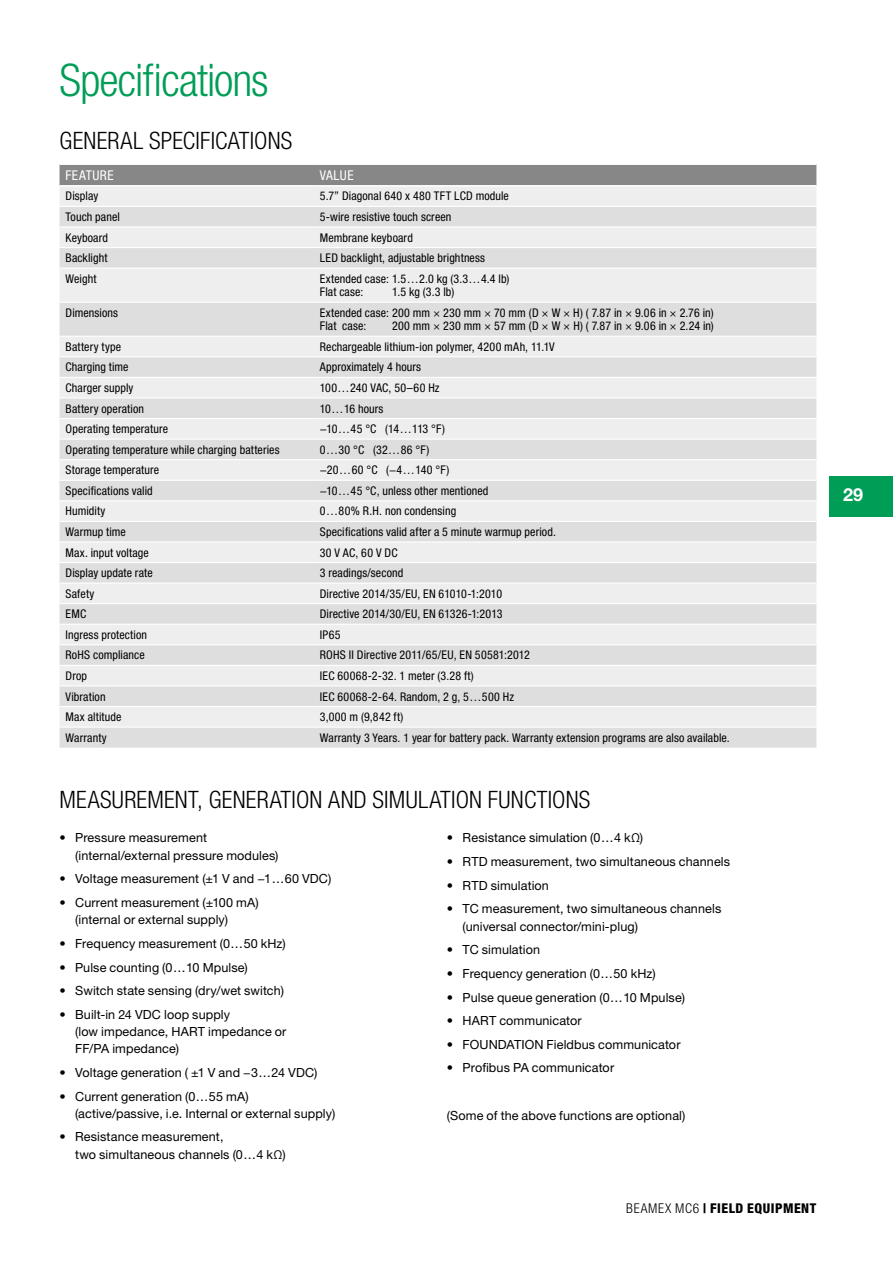
<style>
.page{position:relative;width:893px;height:1263px;background:#fff}
.page>*{position:absolute;margin:0;border:0;box-sizing:border-box;transform-origin:0 0}
.t1{font:300 condensed 45px "Helvetica Neue LT Std";letter-spacing:-.02em;color:#009d57}
.t2{font:300 condensed 24px "Helvetica Neue LT Std";letter-spacing:.01em;color:#000}
.t3{font:700 18px "Helvetica Neue LT Std";color:#fff}
.t4{font:800 condensed 13.5px "Helvetica Neue LT Std";letter-spacing:.04em;color:#000}
.t5{font:condensed 13.5px "Helvetica Neue LT Std";letter-spacing:.035em;color:#fff}
.t6{font:12.6px/17.2px "Helvetica Neue LT Std";letter-spacing:.01em;color:#000}
.t7{font:condensed 12px/13.5px "Helvetica Neue LT Std";letter-spacing:.01em;color:#000}
.s1{font-weight:300}
</style>
<div class="page">
<div style="left:60px;top:165px;width:756px;height:20px;background:#888787"></div>
<div style="left:60px;top:187px;width:756px;height:19px;background:#eee"></div>
<svg style="left:60px;top:207px;width:756px;height:541px;background:#e5e5e5"></svg>
<hr style="left:60px;top:247px;width:254px;height:1px;background:#fff">
<hr style="left:314px;top:247px;width:502px;height:1px;background:#fff">
<hr style="left:60px;top:302px;width:254px;height:1px;background:#fff">
<hr style="left:314px;top:302px;width:502px;height:1px;background:#fff">
<hr style="left:60px;top:356px;width:254px;height:1px;background:#fff">
<hr style="left:314px;top:356px;width:502px;height:1px;background:#fff">
<hr style="left:60px;top:397px;width:254px;height:1px;background:#fff">
<hr style="left:314px;top:397px;width:502px;height:1px;background:#fff">
<hr style="left:60px;top:438px;width:254px;height:2px;background:#fff">
<hr style="left:314px;top:438px;width:502px;height:2px;background:#fff">
<hr style="left:60px;top:480px;width:254px;height:1px;background:#fff">
<hr style="left:314px;top:480px;width:502px;height:1px;background:#fff">
<hr style="left:60px;top:521px;width:254px;height:1px;background:#fff">
<hr style="left:314px;top:521px;width:502px;height:1px;background:#fff">
<hr style="left:60px;top:562px;width:254px;height:1px;background:#fff">
<hr style="left:314px;top:562px;width:502px;height:1px;background:#fff">
<hr style="left:60px;top:603px;width:254px;height:1px;background:#fff">
<hr style="left:314px;top:603px;width:502px;height:1px;background:#fff">
<hr style="left:60px;top:644px;width:254px;height:1px;background:#fff">
<hr style="left:314px;top:644px;width:502px;height:1px;background:#fff">
<hr style="left:60px;top:685px;width:254px;height:1px;background:#fff">
<hr style="left:314px;top:685px;width:502px;height:1px;background:#fff">
<hr style="left:60px;top:726px;width:254px;height:2px;background:#fff">
<hr style="left:314px;top:726px;width:502px;height:2px;background:#fff">
<hr style="left:60px;top:226px;width:254px;height:2px;background:#fff">
<hr style="left:314px;top:226px;width:502px;height:2px;background:#fff">
<hr style="left:60px;top:268px;width:254px;height:1px;background:#fff">
<hr style="left:314px;top:268px;width:502px;height:1px;background:#fff">
<hr style="left:60px;top:336px;width:254px;height:1px;background:#fff">
<hr style="left:314px;top:336px;width:502px;height:1px;background:#fff">
<hr style="left:60px;top:377px;width:254px;height:1px;background:#fff">
<hr style="left:314px;top:377px;width:502px;height:1px;background:#fff">
<hr style="left:60px;top:418px;width:254px;height:1px;background:#fff">
<hr style="left:314px;top:418px;width:502px;height:1px;background:#fff">
<hr style="left:60px;top:459px;width:254px;height:1px;background:#fff">
<hr style="left:314px;top:459px;width:502px;height:1px;background:#fff">
<hr style="left:60px;top:500px;width:254px;height:1px;background:#fff">
<hr style="left:314px;top:500px;width:502px;height:1px;background:#fff">
<hr style="left:60px;top:541px;width:254px;height:1px;background:#fff">
<hr style="left:314px;top:541px;width:502px;height:1px;background:#fff">
<hr style="left:60px;top:582px;width:254px;height:2px;background:#fff">
<hr style="left:314px;top:582px;width:502px;height:2px;background:#fff">
<hr style="left:60px;top:624px;width:254px;height:1px;background:#fff">
<hr style="left:314px;top:624px;width:502px;height:1px;background:#fff">
<hr style="left:60px;top:665px;width:254px;height:1px;background:#fff">
<hr style="left:314px;top:665px;width:502px;height:1px;background:#fff">
<hr style="left:60px;top:706px;width:254px;height:1px;background:#fff">
<hr style="left:314px;top:706px;width:502px;height:1px;background:#fff">
<div style="left:829px;top:476px;width:64px;height:40px;background:#009d57"></div>
<h1 class="t1" style="left:60px;top:54px;width:211px">Specifications</h1>
<h2 class="t2" style="left:60px;top:127px;width:234px">GENERAL SPECIFICATIONS</h2>
<p class="t5" style="left:66px;top:167px;width:50px">FEATURE</p>
<p class="t5" style="left:320px;top:167px;width:35px">VALUE</p>
<p class="t7" style="left:66px;top:189px;width:34px">Display</p>
<p class="t7" style="left:320px;top:189px;width:191px">5.7” Diagonal 640 x 480 TFT LCD module</p>
<p class="t7" style="left:66px;top:210px;width:56px">Touch panel</p>
<p class="t7" style="left:320px;top:210px;width:133px">5-wire resistive touch screen</p>
<p class="t7" style="left:66px;top:230px;width:44px">Keyboard</p>
<p class="t7" style="left:320px;top:230px;width:95px">Membrane keyboard</p>
<p class="t7" style="left:66px;top:251px;width:44px">Backlight</p>
<p class="t7" style="left:320px;top:251px;width:167px">LED backlight, adjustable brightness</p>
<p class="t7" style="left:66px;top:272px;width:32px">Weight</p>
<p class="t7" style="left:320px;top:272px;width:191px">Extended case: 1.5…2.0 kg (3.3…4.4 lb)<br>Flat case:</p>
<p class="t7" style="left:392px;top:285px;width:64px">1.5 kg (3.3 lb)</p>
<p class="t7" style="left:66px;top:306px;width:54px">Dimensions</p>
<p class="t7" style="left:320px;top:306px;width:395px">Extended case: 200 mm × 230 mm × 70 mm (D × W × H) ( 7.87 in × 9.06 in × 2.76 in)<br>Flat case:</p>
<p class="t7" style="left:392px;top:319px;width:323px">200 mm × 230 mm × 57 mm (D × W × H) ( 7.87 in × 9.06 in × 2.24 in)</p>
<p class="t7" style="left:66px;top:340px;width:57px">Battery type</p>
<p class="t7" style="left:320px;top:340px;width:236px">Rechargeable lithium-ion polymer, 4200 mAh, 11.1V</p>
<p class="t7" style="left:66px;top:360px;width:65px">Charging time</p>
<p class="t7" style="left:320px;top:360px;width:103px">Approximately 4 hours</p>
<p class="t7" style="left:66px;top:381px;width:69px">Charger supply</p>
<p class="t7" style="left:320px;top:381px;width:121px">100…240 VAC, 50–60 Hz</p>
<p class="t7" style="left:66px;top:401px;width:80px">Battery operation</p>
<p class="t7" style="left:320px;top:401px;width:65px">10…16 hours</p>
<p class="t7" style="left:66px;top:422px;width:104px">Operating temperature</p>
<p class="t7" style="left:320px;top:422px;width:127px">−10…45 °C (14…113 °F)</p>
<p class="t7" style="left:66px;top:443px;width:216px">Operating temperature while charging batteries</p>
<p class="t7" style="left:320px;top:443px;width:111px">0…30 °C (32…86 °F)</p>
<p class="t7" style="left:66px;top:463px;width:95px">Storage temperature</p>
<p class="t7" style="left:320px;top:463px;width:131px">−20…60 °C (−4…140 °F)</p>
<p class="t7" style="left:66px;top:484px;width:89px">Specifications valid</p>
<p class="t7" style="left:320px;top:484px;width:170px">−10…45 °C, unless other mentioned</p>
<p class="t7" style="left:66px;top:504px;width:41px">Humidity</p>
<p class="t7" style="left:320px;top:504px;width:138px">0…80% R.H. non condensing</p>
<p class="t7" style="left:66px;top:525px;width:62px">Warmup time</p>
<p class="t7" style="left:320px;top:525px;width:238px">Specifications valid after a 5 minute warmup period.</p>
<p class="t7" style="left:66px;top:545px;width:85px">Max. input voltage</p>
<p class="t7" style="left:320px;top:545px;width:79px">30 V AC, 60 V DC</p>
<p class="t7" style="left:66px;top:566px;width:89px">Display update rate</p>
<p class="t7" style="left:320px;top:566px;width:85px">3 readings/second</p>
<p class="t7" style="left:66px;top:587px;width:30px">Safety</p>
<p class="t7" style="left:320px;top:587px;width:184px">Directive 2014/35/EU, EN 61010-1:2010</p>
<p class="t7" style="left:66px;top:607px;width:22px">EMC</p>
<p class="t7" style="left:320px;top:607px;width:184px">Directive 2014/30/EU, EN 61326-1:2013</p>
<p class="t7" style="left:66px;top:628px;width:83px">Ingress protection</p>
<p class="t7" style="left:320px;top:628px;width:22px">IP65</p>
<p class="t7" style="left:66px;top:648px;width:81px">RoHS compliance</p>
<p class="t7" style="left:320px;top:648px;width:212px">ROHS II Directive 2011/65/EU, EN 50581:2012</p>
<p class="t7" style="left:66px;top:669px;width:23px">Drop</p>
<p class="t7" style="left:320px;top:669px;width:156px">IEC 60068-2-32. 1 meter (3.28 ft)</p>
<p class="t7" style="left:66px;top:689px;width:42px">Vibration</p>
<p class="t7" style="left:320px;top:689px;width:196px">IEC 60068-2-64. Random, 2 g, 5…500 Hz</p>
<p class="t7" style="left:66px;top:710px;width:57px">Max altitude</p>
<p class="t7" style="left:320px;top:710px;width:85px">3,000 m (9,842 ft)</p>
<p class="t7" style="left:66px;top:731px;width:43px">Warranty</p>
<p class="t7" style="left:320px;top:731px;width:411px">Warranty 3 Years. 1 year for battery pack. Warranty extension programs are also available.</p>
<h2 class="t2" style="left:60px;top:786px;width:532px">MEASUREMENT, GENERATION AND SIMULATION FUNCTIONS</h2>
<p class="t6" style="left:75px;top:829px;width:205px;text-indent:-16px">• Pressure measurement (internal/external pressure modules)</p>
<p class="t6" style="left:60px;top:870px;width:273px">• Voltage measurement (±1 V and −1…60 VDC)</p>
<p class="t6" style="left:75px;top:894px;width:185px;text-indent:-16px">• Current measurement (±100 mA) (internal or external supply)</p>
<p class="t6" style="left:60px;top:934px;width:228px">• Frequency measurement (0…50 kHz)</p>
<p class="t6" style="left:60px;top:958px;width:190px">• Pulse counting (0…10 Mpulse)</p>
<p class="t6" style="left:60px;top:982px;width:226px">• Switch state sensing (dry/wet switch)</p>
<p class="t6" style="left:75px;top:1005px;width:213px;text-indent:-16px">• Built-in 24 VDC loop supply<br>(low impedance, HART impedance or<br>FF/PA impedance)</p>
<p class="t6" style="left:60px;top:1064px;width:259px">• Voltage generation ( ±1 V and −3…24 VDC)</p>
<p class="t6" style="left:75px;top:1087px;width:262px;text-indent:-16px">• Current generation (0…55 mA) (active/passive, i.e. Internal or external supply)</p>
<p class="t6" style="left:75px;top:1128px;width:212px;text-indent:-16px">• Resistance measurement,<br>two simultaneous channels (0…4 kΩ)</p>
<p class="t6" style="left:447px;top:829px;width:198px">• Resistance simulation (0…4 kΩ)</p>
<p class="t6" style="left:447px;top:853px;width:285px">• RTD measurement, two simultaneous channels</p>
<p class="t6" style="left:447px;top:876px;width:103px">• RTD simulation</p>
<p class="t6" style="left:463px;top:900px;width:260px;text-indent:-16px">• TC measurement, two simultaneous channels (universal connector/mini-plug)</p>
<p class="t6" style="left:447px;top:941px;width:95px">• TC simulation</p>
<p class="t6" style="left:447px;top:964px;width:210px">• Frequency generation (0…50 kHz)</p>
<p class="t6" style="left:447px;top:988px;width:239px">• Pulse queue generation (0…10 Mpulse)</p>
<p class="t6" style="left:447px;top:1012px;width:136px">• HART communicator</p>
<p class="t6" style="left:447px;top:1035px;width:235px">• FOUNDATION Fieldbus communicator</p>
<p class="t6" style="left:447px;top:1059px;width:169px">• Profibus PA communicator</p>
<p class="t6" style="left:447px;top:1106px;width:240px">(Some of the above functions are optional)</p>
<p class="t4" style="left:626px;top:1200px;width:192px"><span class="s1">BEAMEX MC6</span> | FIELD EQUIPMENT</p>
<h3 class="t3" style="left:843px;top:484px;width:21px">29</h3>
</div>
